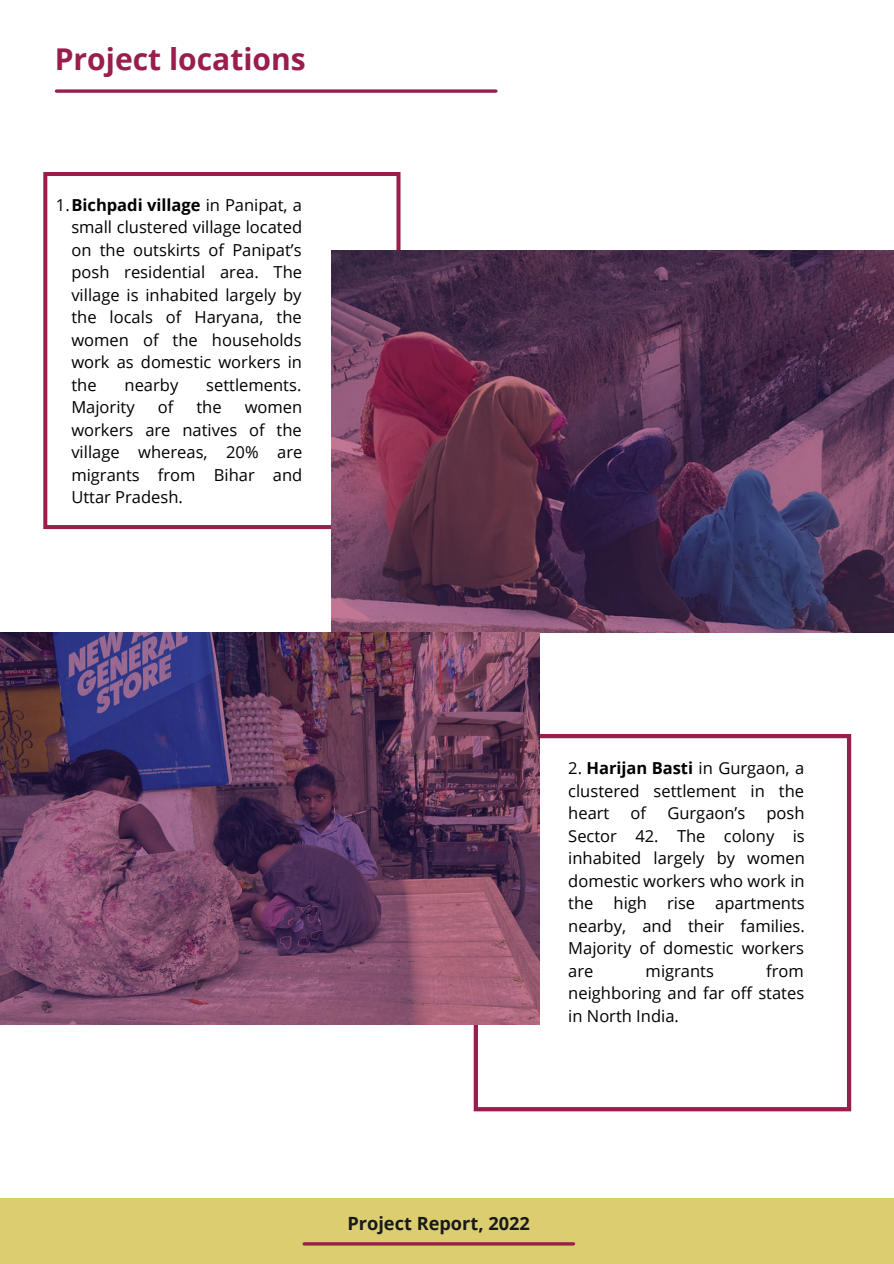
<style>
.page{position:relative;width:894px;height:1264px;background:#fff}
.page>*{position:absolute;margin:0;border:0;box-sizing:border-box;transform-origin:0 0}
.t1{font:700 30px "Open Sans";color:#991d4d}
.t2{font:700 18.15px "Open Sans";color:#191919}
.t3{font:16.5px/22.5px "Open Sans";color:#000;text-align:justify}
.s1{font-weight:700}
</style>
<div class="page">
<svg style="left:43px;top:172px;width:357px;height:357px"></svg>
<img style="left:331px;top:250px;width:562px;height:382px">
<svg style="left:473px;top:734px;width:378px;height:377px"></svg>
<img style="left:0;top:632px;width:539px;height:392px">
<svg style="left:56px;top:89px;width:440px;height:4px;background:#a83f68"></svg>
<div style="left:0;top:1198px;width:893px;height:65px;background:#dcce70"></div>
<hr style="left:304px;top:1242px;width:269px;height:3px;background:#991d4d">
<h1 class="t1" style="left:55px;top:38px;width:252px">Project locations</h1>
<p class="t3" style="left:71px;top:193px;width:232px;text-indent:-15px">1.<span class="s1">Bichpadi village</span> in Panipat, a small clustered village located on the outskirts of Panipat’s posh residential area. The village is inhabited largely by the locals of Haryana, the women of the households work as domestic workers in the</p>
<p class="t3" style="left:124px;top:373px;width:55px">nearby</p>
<p class="t3" style="left:206px;top:373px;width:97px">settlements.</p>
<p class="t3" style="left:71px;top:395px;width:65px">Majority</p>
<p class="t3" style="left:158px;top:395px;width:17px">of</p>
<p class="t3" style="left:196px;top:395px;width:27px">the</p>
<p class="t3" style="left:71px;top:395px;width:232px;text-indent:173px">women workers are natives of the village whereas, 20% are migrants from Bihar and Uttar Pradesh.</p>
<p class="t3" style="left:568px;top:756px;width:237px">2. <span class="s1">Harijan Basti</span> in Gurgaon, a clustered settlement in the heart</p>
<p class="t3" style="left:630px;top:801px;width:17px">of</p>
<p class="t3" style="left:667px;top:801px;width:79px">Gurgaon’s</p>
<p class="t3" style="left:568px;top:801px;width:238px;text-indent:198px">posh Sector 42. The colony is inhabited largely by women domestic workers who work in the high rise apartments nearby, and their families.<br>Majority of domestic workers are</p>
<p class="t3" style="left:568px;top:959px;width:237px;text-indent:198px">from neighboring and far off states in North India.</p>
<p class="t3" style="left:645px;top:959px;width:70px">migrants</p>
<p class="t2" style="left:347px;top:1210px;width:184px">Project Report, 2022</p>
</div>
